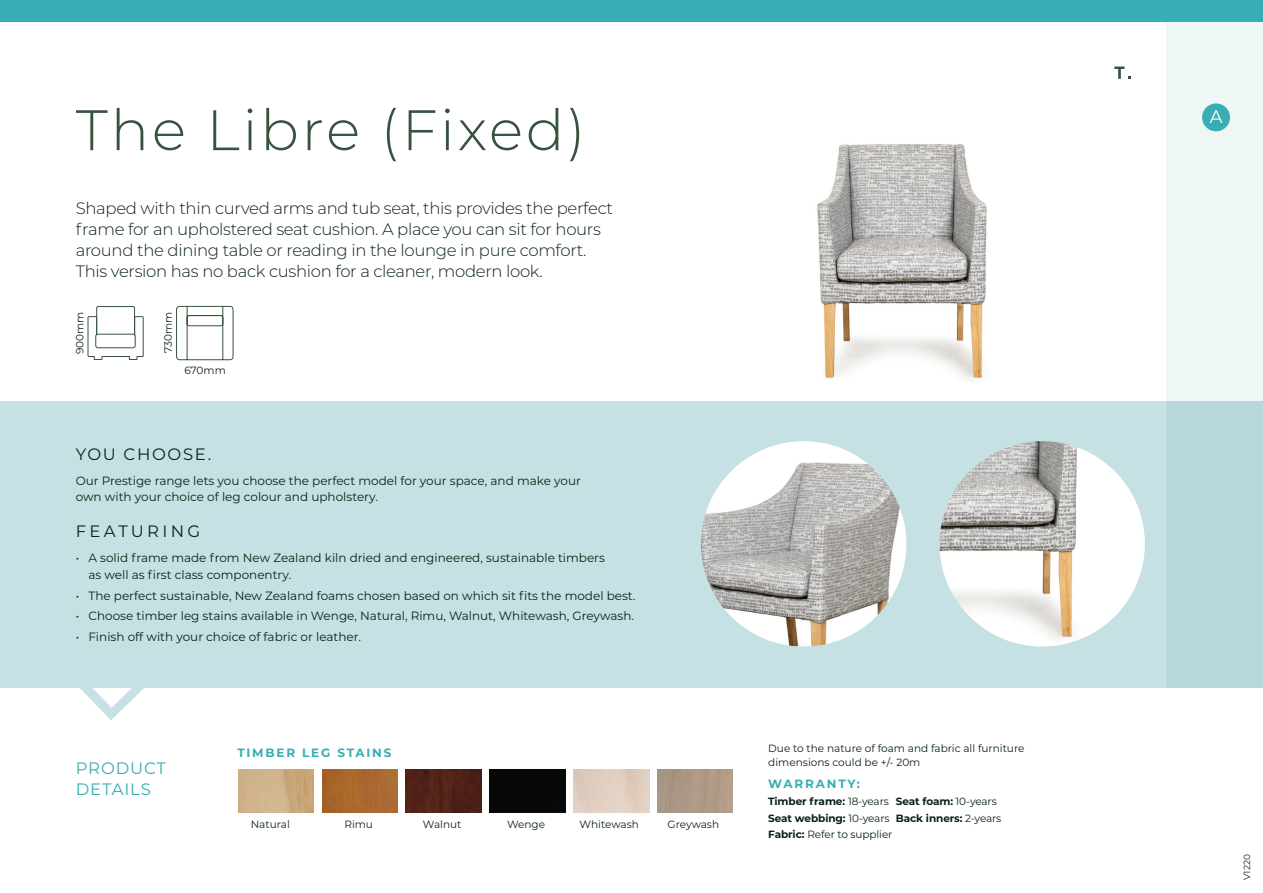
<style>
.page{position:relative;width:1263px;height:893px;background:#fff}
.page>*{position:absolute;margin:0;border:0;box-sizing:border-box;transform-origin:0 0}
.t1{font:300 57px "Montserrat";letter-spacing:.05em;color:#36533e}
.t2{font:18px "Montserrat";color:#fff}
.t3{font:300 16.5px/21px "Montserrat";letter-spacing:-.02em;color:#092313}
.t4{font:16.5px/21px "Montserrat";letter-spacing:.05em;color:#36aeb4}
.t5{font:16.5px "Montserrat";letter-spacing:.1em;color:#092313}
.t6{font:16.5px "Montserrat";letter-spacing:.2em;color:#092313}
.t7{font:12px/16.5px "Montserrat";color:#092313}
.t8{font:700 12px "Montserrat";letter-spacing:.15em;color:#36aeb4}
.t9{font:10.5px/13.5px "Montserrat";color:#092313}
.t10{font:700 10.5px/16.4px "Montserrat";letter-spacing:-.01em;color:#092313}
.t11{font:9px "Montserrat";color:#231f20}
.s1{font-weight:400}
</style>
<div class="page">
<img style="left:817px;top:144px;width:170px;height:236px">
<svg style="left:77px;top:687px;width:71px;height:33px"></svg>
<div style="left:0;top:0;width:1263px;height:22px;background:#36aeb4"></div>
<div style="left:0;top:401px;width:1263px;height:286px;background:#c6e1e4"></div>
<img style="left:701px;top:441px;width:205px;height:206px;border-radius:103px">
<img style="left:939px;top:441px;width:206px;height:206px;border-radius:103px">
<svg style="left:1166px;top:22px;width:97px;height:665px;fill:#eef6f6"></svg>
<svg style="left:176px;top:306px;width:58px;height:54px"></svg>
<svg style="left:87px;top:306px;width:57px;height:54px"></svg>
<div style="left:96px;top:334px;width:39px;height:14px;background:#fff;border-radius:2px"></div>
<div style="left:95px;top:334px;width:41px;height:14px;border:1px solid #37543f;border-radius:2px"></div>
<img style="left:238px;top:770px;width:75px;height:42px">
<img style="left:323px;top:769px;width:74px;height:43px">
<img style="left:406px;top:770px;width:75px;height:42px">
<div style="left:490px;top:770px;width:75px;height:42px;background:#060806"></div>
<div style="left:1202px;top:103px;width:28px;height:28px;background:#36aeb4;border-radius:50%"></div>
<svg style="left:1114px;top:67px;width:17px;height:12px"></svg>
<h1 class="t1" style="left:76px;top:91px;width:511px">The Libre (Fixed)</h1>
<p class="t3" style="left:76px;top:197px;width:539px">Shaped with thin curved arms and tub seat, this provides the perfect frame for an upholstered seat cushion. A place you can sit for hours around the dining table or reading in the lounge in pure comfort.<br>This version has no back cushion for a cleaner, modern look.</p>
<p class="t9" style="left:73px;top:354px;width:44px;rotate:-90deg">900mm</p>
<p class="t9" style="left:161px;top:353px;width:43px;rotate:-90deg">730mm</p>
<p class="t9" style="left:184px;top:363px;width:43px">670mm</p>
<h3 class="t5" style="left:76px;top:443px;width:137px">YOU CHOOSE.</h3>
<p class="t7" style="left:76px;top:472px;width:507px">Our Prestige range lets you choose the perfect model for your space, and make your own with your choice of leg colour and upholstery.</p>
<h3 class="t6" style="left:76px;top:520px;width:126px">FEATURING</h3>
<p class="t7" style="left:88px;top:549px;width:518px;text-indent:-13px">• A solid frame made from New Zealand kiln dried and engineered, sustainable timbers as well as first class componentry.</p>
<p class="t7" style="left:76px;top:587px;width:561px">• The perfect sustainable, New Zealand foams chosen based on which sit fits the model best.</p>
<p class="t7" style="left:76px;top:607px;width:560px">• Choose timber leg stains available in Wenge, Natural, Rimu, Walnut, Whitewash, Greywash.</p>
<p class="t7" style="left:76px;top:628px;width:287px">• Finish off with your choice of fabric or leather.</p>
<h3 class="t4" style="left:76px;top:757px;width:92px">PRODUCT<br>DETAILS</h3>
<p class="t8" style="left:237px;top:744px;width:155px">TIMBER LEG STAINS</p>
<p class="t9" style="left:251px;top:817px;width:41px">Natural</p>
<p class="t9" style="left:344px;top:817px;width:30px">Rimu</p>
<p class="t9" style="left:423px;top:817px;width:40px">Walnut</p>
<p class="t9" style="left:507px;top:817px;width:40px">Wenge</p>
<p class="t9" style="left:579px;top:817px;width:61px">Whitewash</p>
<p class="t9" style="left:668px;top:817px;width:53px">Greywash</p>
<p class="t9" style="left:768px;top:742px;width:258px">Due to the nature of foam and fabric all furniture dimensions could be +/- 20m</p>
<p class="t8" style="left:768px;top:775px;width:93px">WARRANTY:</p>
<p class="t10" style="left:768px;top:793px;width:235px">Timber frame: <span class="s1">18-years</span> Seat foam: <span class="s1">10-years<br></span>Seat webbing: <span class="s1">10-years</span> Back inners: <span class="s1">2-years<br></span>Fabric: <span class="s1">Refer to supplier</span></p>
<h2 class="t2" style="left:1210px;top:104px;width:14px">A</h2>
<p class="t11" style="left:1241px;top:880px;width:27px;rotate:-90deg">V1220</p>
</div>
